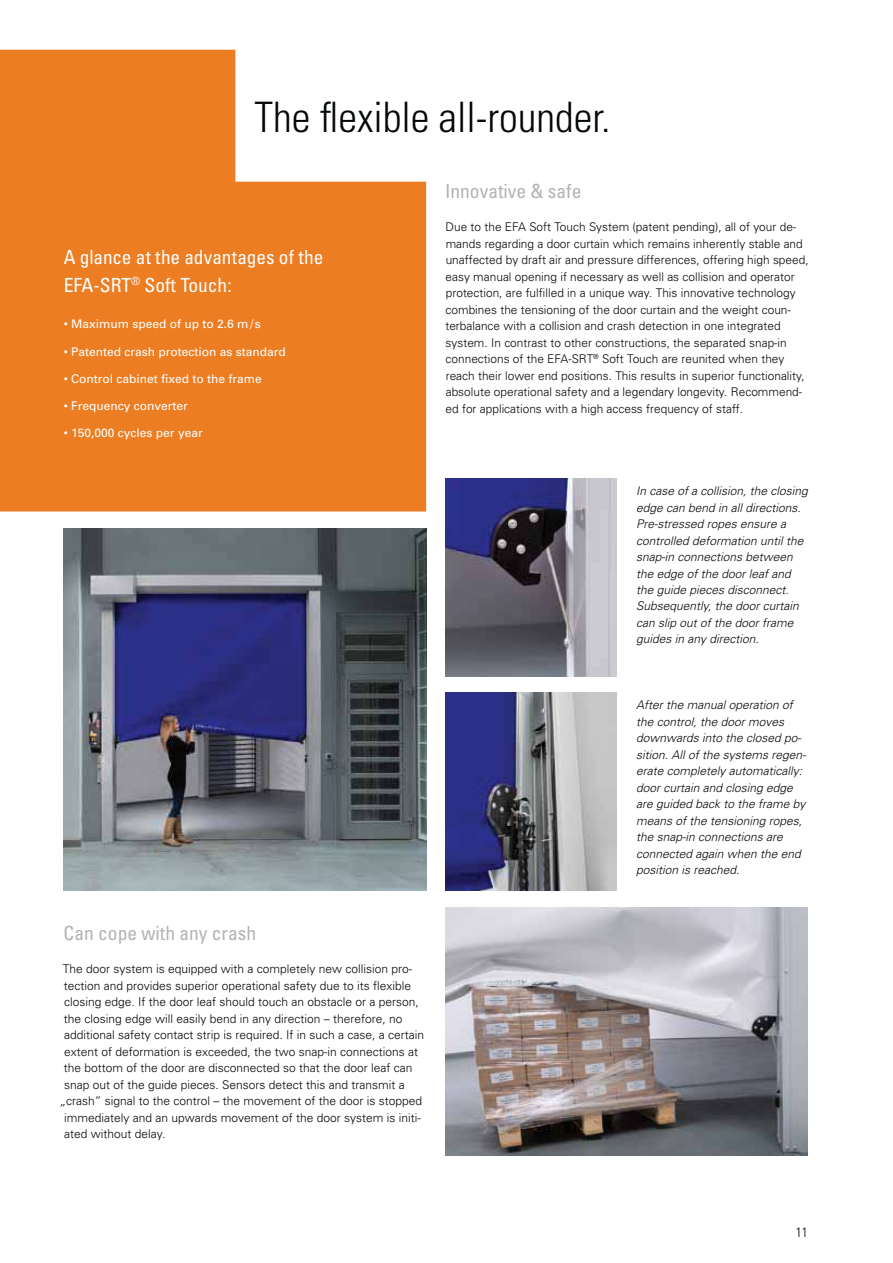
<style>
.page{position:relative;width:893px;height:1263px;background:#fff}
.page>*{position:absolute;margin:0;border:0;box-sizing:border-box;transform-origin:0 0}
.t1{font:300 condensed 42px "Univers";color:#040809}
.t2{font:condensed 19.5px/27.5px "Univers";color:#fff}
.t3{font:condensed 19.5px "Univers";color:#b3b3b3}
.t4{font:300 condensed 13.5px "Univers";color:#040809}
.t5{font:300 12px/16.5px "Univers";color:#040809}
.t6{font:italic 300 12px/16.5px "Univers";color:#040809}
.t7{font:12px "Univers";color:#fff}
.s1{font-style:italic}
</style>
<div class="page">
<svg style="left:0;top:50px;width:426px;height:462px;background:#ef8d3e"></svg>
<img style="left:64px;top:528px;width:362px;height:363px">
<img style="left:445px;top:479px;width:172px;height:197px">
<img style="left:445px;top:693px;width:172px;height:198px">
<img style="left:445px;top:907px;width:363px;height:248px">
<h1 class="t1" style="left:254px;top:102px;width:357px">The flexible all-rounder.</h1>
<h2 class="t2" style="left:64px;top:245px;width:261px">A glance at the advantages of the<br>EFA-SRT<sup>®</sup> Soft Touch:</h2>
<p class="t7" style="left:64px;top:320px;width:199px">• Maximum speed of up to 2.6 m / s</p>
<p class="t7" style="left:64px;top:347px;width:224px">• Patented crash protection as standard</p>
<p class="t7" style="left:64px;top:374px;width:200px">• Control cabinet fixed to the frame</p>
<p class="t7" style="left:64px;top:401px;width:126px">• Frequency converter</p>
<p class="t7" style="left:64px;top:428px;width:140px">• 150,000 cycles per year</p>
<h2 class="t3" style="left:64px;top:926px;width:194px">Can cope with any crash</h2>
<p class="t5" style="left:63px;top:962px;width:351px">The door system is equipped with a completely new collision pro-</p>
<p class="t5" style="left:64px;top:978px;width:349px">tection and provides superior operational safety due to its flexible</p>
<p class="t5" style="left:64px;top:995px;width:356px">closing edge. If the door leaf should touch an obstacle or a person,</p>
<p class="t5" style="left:64px;top:1011px;width:340px">the closing edge will easily bend in any direction – therefore, no</p>
<p class="t5" style="left:64px;top:1028px;width:361px">additional safety contact strip is required. If in such a case, a certain</p>
<p class="t5" style="left:64px;top:1044px;width:355px">extent of deformation is exceeded, the two snap-in connections at</p>
<p class="t5" style="left:64px;top:1061px;width:350px">the bottom of the door are disconnected so that the door leaf can</p>
<p class="t5" style="left:64px;top:1077px;width:342px">snap out of the guide pieces. Sensors detect this and transmit a</p>
<p class="t5" style="left:60px;top:1094px;width:364px"><span class="s1">„</span>crash” signal to the control – the movement of the door is stopped</p>
<p class="t5" style="left:64px;top:1110px;width:358px">immediately and an upwards movement of the door system is initi-</p>
<p class="t5" style="left:64px;top:1127px;width:103px">ated without delay.</p>
<h2 class="t3" style="left:445px;top:184px;width:138px">Innovative &amp; safe</h2>
<p class="t5" style="left:445px;top:220px;width:365px">Due to the EFA Soft Touch System (patent pending), all of your de&shy;mands regarding a door curtain which remains inherently stable and unaffected by draft air and pressure differences, offering high speed, easy manual opening if necessary as well as collision and operator protection, are fulfilled in a unique way. This innovative technology combines the tensioning of the door curtain and the weight coun&shy;terbalance with a collision and crash detection in one integrated system. In contrast to other constructions, the separated snap-in connections of the EFA-SRT<sup>®</sup> Soft Touch are reunited when they reach their lower end positions. This results in superior functionality, absolute operational safety and a legendary longevity. Recommend&shy;ed for applications with a high access frequency of staff.</p>
<p class="t6" style="left:636px;top:484px;width:173px">In case of a collision, the closing edge can bend in all directions.<br>Pre-stressed ropes ensure a controlled deformation until the snap-in connections between the edge of the door leaf and the guide pieces disconnect.<br>Subsequently, the door curtain can slip out of the door frame guides in any direction.</p>
<p class="t6" style="left:636px;top:698px;width:171px">After the manual operation of the control, the door moves downwards into the closed po&shy;sition. All of the systems regen&shy;erate completely automatically: door curtain and closing edge are guided back to the frame by means of the tensioning ropes, the snap-in connections are connected again when the end position is reached.</p>
<p class="t4" style="left:796px;top:1227px;width:14px">11</p>
</div>
